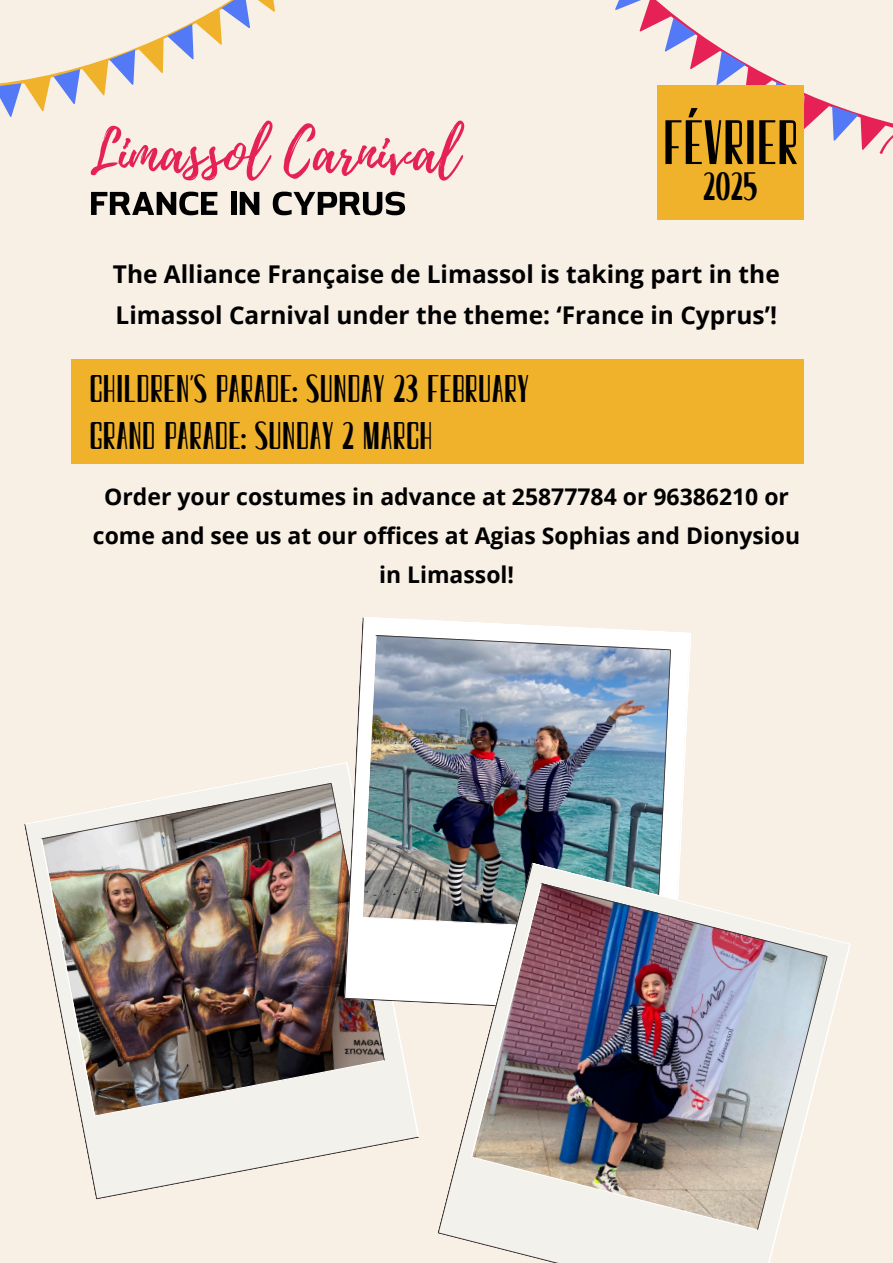
<style>
.page{position:relative;width:893px;height:1263px;background:#f8efe5}
.page>*{position:absolute;margin:0;border:0;box-sizing:border-box;transform-origin:0 0}
.t1{font:700 59.25px "Jipatha";color:#000}
.t2{font:58.35px "Playlist Script";color:#e52155}
.t3{font:54.75px "Clutch";color:#010101}
.t4{font:34.65px "Clutch";color:#000}
.t5{font:33.75px/47.2px "Clutch";color:#000}
.t6{font:700 24.45px/41.1px "Open Sans";color:#000}
.t7{font:700 22.95px/38.8px "Open Sans";color:#000;text-align:center}
</style>
<div class="page">
<svg style="left:0;top:0;width:288px;height:117px"></svg>
<svg style="left:615px;top:0;width:271px;height:154px"></svg>
<svg style="left:84px;top:1137px;width:335px;height:62px"></svg>
<img style="left:24px;top:763px;width:395px;height:374px">
<svg style="left:344px;top:654px;width:75px;height:361px"></svg>
<img style="left:361px;top:617px;width:330px;height:397px">
<svg style="left:437px;top:863px;width:34px;height:379px"></svg>
<img style="left:471px;top:862px;width:380px;height:401px">
<div style="left:71px;top:359px;width:733px;height:105px;background:#f0b22b"></div>
<div style="left:657px;top:85px;width:147px;height:134px;background:#f0b22b"></div>
<h2 class="t2" style="left:89px;top:111px;width:371px">Limassol Carnival</h2>
<h4 class="t1" style="left:89px;top:175px;width:319px">FRANCE IN CYPRUS</h4>
<p class="t3" style="left:662px;top:109px;width:137px">FÉVRIER</p>
<p class="t4" style="left:703px;top:166px;width:56px">2025</p>
<p class="t6" style="left:113px;top:253px;width:668px">The Alliance Française de Limassol is taking part in the<br>Limassol Carnival under the theme: ‘France in Cyprus’!</p>
<h4 class="t5" style="left:89px;top:364px;width:441px">CHILDREN'S PARADE: SUNDAY 23 FEBRUARY<br>GRAND PARADE: SUNDAY 2 MARCH</h4>
<h3 class="t7" style="left:93px;top:477px;width:709px">Order your costumes in advance at 25877784 or 96386210 or come and see us at our offices at Agias Sophias and Dionysiou in Limassol!</h3>
</div>
